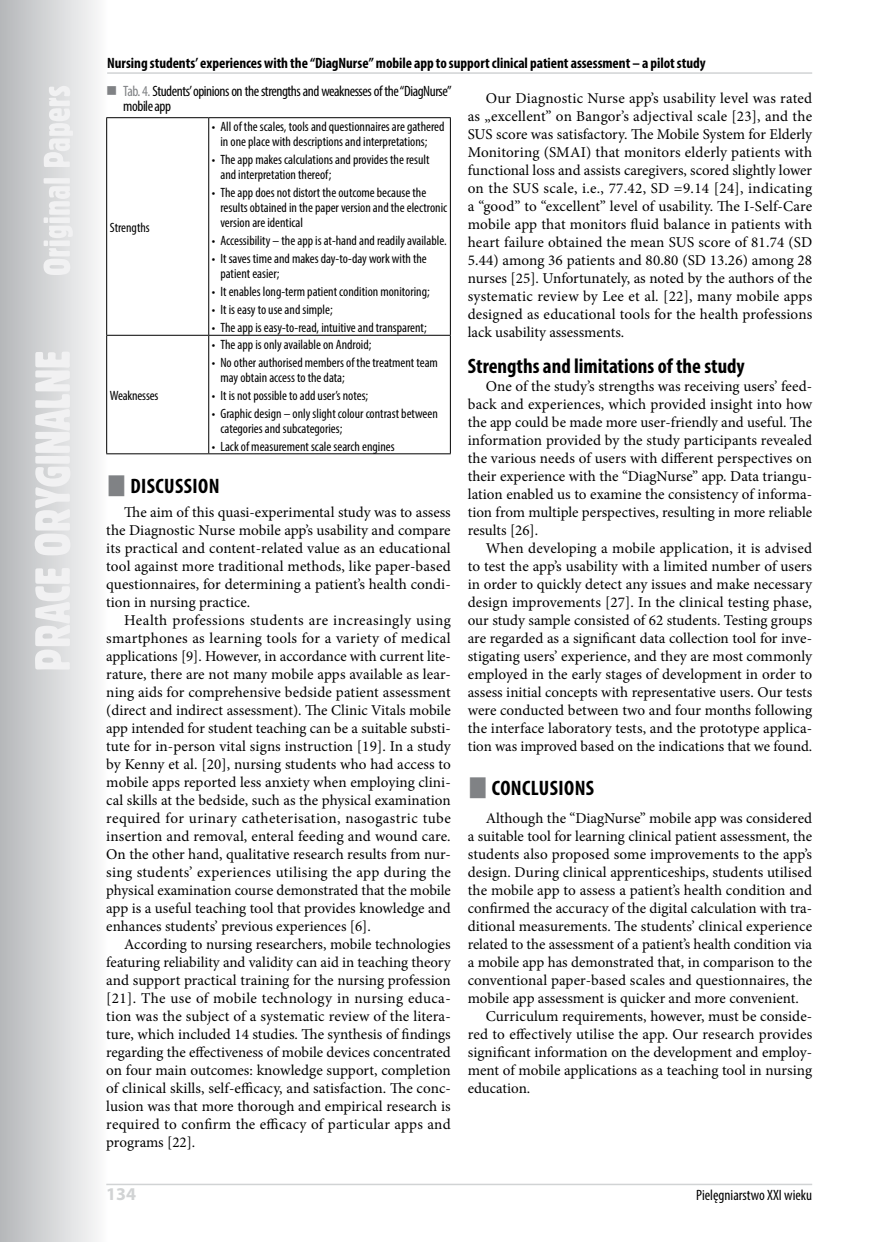
<style>
.page{position:relative;width:876px;height:1242px;background:#fff}
.page>*{position:absolute;margin:0;border:0;box-sizing:border-box;transform-origin:0 0}
.t1{font:700 condensed 21px "Myriad Pro";color:#000}
.t2{font:700 condensed 21px "Myriad Pro";letter-spacing:.02em;color:#000}
.t3{font:700 18px "Myriad Pro";color:#d1d3d4}
.t4{font:15px/18px "Minion Pro";color:#000;text-align:justify}
.t5{font:700 condensed 15px "Myriad Pro";letter-spacing:-.005em;color:#000}
.t6{font:condensed 15px/15px "Myriad Pro";letter-spacing:-.03em;color:#000}
.t7{font:condensed 15px "Myriad Pro";color:#000}
.t8{font:condensed 13.5px/15px "Myriad Pro";color:#000}
.s1{color:#808285}
</style>
<div class="page">
<svg style="left:0;top:0;width:108px;height:1242px;background:#d4d5d7"></svg>
<svg style="left:35px;top:86px;width:38px;height:583px"></svg>
<hr style="left:106px;top:1183px;width:706px;height:2px;background:#d1d3d4">
<hr style="left:107px;top:72px;width:705px;height:2px;background:#d1d3d4">
<hr style="left:106px;top:117px;width:103px;height:1px;background:#000">
<hr style="left:106px;top:118px;width:1px;height:217px;background:#000">
<hr style="left:209px;top:117px;width:242px;height:1px;background:#000">
<hr style="left:208px;top:118px;width:1px;height:217px;background:#000">
<hr style="left:450px;top:118px;width:1px;height:217px;background:#000">
<hr style="left:106px;top:335px;width:103px;height:1px;background:#000">
<hr style="left:106px;top:336px;width:1px;height:117px;background:#000">
<hr style="left:209px;top:335px;width:242px;height:1px;background:#000">
<hr style="left:208px;top:336px;width:1px;height:117px;background:#000">
<hr style="left:450px;top:336px;width:1px;height:117px;background:#000">
<hr style="left:106px;top:453px;width:103px;height:1px;background:#000">
<hr style="left:209px;top:453px;width:242px;height:1px;background:#000">
<p class="t5" style="left:107px;top:54px;width:600px">Nursing students’ experiences with the “DiagNurse” mobile app to support clinical patient assessment – a pilot study</p>
<p class="t6" style="left:123px;top:84px;width:330px"><span class="s1">Tab. 4.</span> Students’opinions on the strengths and weaknesses of the “DiagNurse” mobile app</p>
<p class="t8" style="left:110px;top:219px;width:41px">Strengths</p>
<p class="t8" style="left:110px;top:387px;width:50px">Weaknesses</p>
<p class="t8" style="left:220px;top:119px;width:226px;text-indent:-9px">• All of the scales, tools and questionnaires are gathered in one place with descriptions and interpretations;</p>
<p class="t8" style="left:220px;top:152px;width:211px;text-indent:-9px">• The app makes calculations and provides the result and interpretation thereof;</p>
<p class="t8" style="left:220px;top:185px;width:228px;text-indent:-9px">• The app does not distort the outcome because the results obtained in the paper version and the electronic version are identical</p>
<p class="t8" style="left:212px;top:233px;width:236px">• Accessibility – the app is at-hand and readily available.</p>
<p class="t8" style="left:220px;top:251px;width:208px;text-indent:-9px">• It saves time and makes day-to-day work with the patient easier;</p>
<p class="t8" style="left:212px;top:284px;width:219px">• It enables long-term patient condition monitoring;</p>
<p class="t8" style="left:212px;top:302px;width:122px">• It is easy to use and simple;</p>
<p class="t8" style="left:212px;top:320px;width:216px">• The app is easy-to-read, intuitive and transparent;</p>
<p class="t8" style="left:212px;top:336px;width:161px">• The app is only available on Android;</p>
<p class="t8" style="left:220px;top:354px;width:219px;text-indent:-9px">• No other authorised members of the treatment team may obtain access to the data;</p>
<p class="t8" style="left:212px;top:387px;width:158px">• It is not possible to add user’s notes;</p>
<p class="t8" style="left:220px;top:405px;width:219px;text-indent:-9px">• Graphic design – only slight colour contrast between categories and subcategories;</p>
<p class="t8" style="left:212px;top:438px;width:184px">• Lack of measurement scale search engines</p>
<h1 class="t2" style="left:131px;top:473px;width:91px">DISCUSSION</h1>
<p class="t4" style="left:106px;top:503px;width:346px;text-indent:18px">The aim of this quasi-experimental study was to assess the Diagnostic Nurse mobile app’s usability and compare its practical and content-related value as an educational tool against more traditional methods, like paper-based questionnaires, for determining a patient’s health condi&shy;tion in nursing practice.</p>
<p class="t4" style="left:106px;top:611px;width:346px;text-indent:18px">Health professions students are increasingly using smartphones as learning tools for a variety of medical applications [9]. However, in accordance with current lite&shy;rature, there are not many mobile apps available as lear&shy;ning aids for comprehensive bedside patient assessment (direct and indirect assessment). The Clinic Vitals mobile app intended for student teaching can be a suitable substi&shy;tute for in-person vital signs instruction [19]. In a study by Kenny et al. [20], nursing students who had access to mobile apps reported less anxiety when employing clini&shy;cal skills at the bedside, such as the physical examination required for urinary catheterisation, nasogastric tube insertion and removal, enteral feeding and wound care.<br>On the other hand, qualitative research results from nur&shy;sing students’ experiences utilising the app during the physical examination course demonstrated that the mobile app is a useful teaching tool that provides knowledge and enhances students’ previous experiences [6].</p>
<p class="t4" style="left:106px;top:935px;width:346px;text-indent:18px">According to nursing researchers, mobile technologies featuring reliability and validity can aid in teaching theory and support practical training for the nursing profession [21]. The use of mobile technology in nursing educa&shy;tion was the subject of a systematic review of the litera&shy;ture, which included 14 studies. The synthesis of findings regarding the effectiveness of mobile devices concentrated on four main outcomes: knowledge support, completion of clinical skills, self-efficacy, and satisfaction. The conc&shy;lusion was that more thorough and empirical research is required to confirm the efficacy of particular apps and programs [22].</p>
<p class="t4" style="left:468px;top:89px;width:346px;text-indent:18px">Our Diagnostic Nurse app’s usability level was rated as „excellent” on Bangor’s adjectival scale [23], and the SUS score was satisfactory. The Mobile System for Elderly Monitoring (SMAI) that monitors elderly patients with functional loss and assists caregivers, scored slightly lower on the SUS scale, i.e., 77.42, SD =9.14 [24], indicating a “good” to “excellent” level of usability. The I-Self-Care mobile app that monitors fluid balance in patients with heart failure obtained the mean SUS score of 81.74 (SD 5.44) among 36 patients and 80.80 (SD 13.26) among 28 nurses [25]. Unfortunately, as noted by the authors of the systematic review by Lee et al. [22], many mobile apps designed as educational tools for the health professions lack usability assessments.</p>
<h1 class="t1" style="left:468px;top:353px;width:279px">Strengths and limitations of the study</h1>
<p class="t4" style="left:468px;top:377px;width:346px;text-indent:18px">One of the study’s strengths was receiving users’ feed&shy;back and experiences, which provided insight into how the app could be made more user-friendly and useful. The information provided by the study participants revealed the various needs of users with different perspectives on their experience with the “DiagNurse” app. Data triangu&shy;lation enabled us to examine the consistency of informa&shy;tion from multiple perspectives, resulting in more reliable results [26].</p>
<p class="t4" style="left:468px;top:539px;width:346px;text-indent:18px">When developing a mobile application, it is advised to test the app’s usability with a limited number of users in order to quickly detect any issues and make necessary design improvements [27]. In the clinical testing phase, our study sample consisted of 62 students. Testing groups are regarded as a significant data collection tool for inve&shy;stigating users’ experience, and they are most commonly employed in the early stages of development in order to assess initial concepts with representative users. Our tests were conducted between two and four months following the interface laboratory tests, and the prototype applica&shy;tion was improved based on the indications that we found.</p>
<h1 class="t2" style="left:492px;top:774px;width:104px">CONCLUSIONS</h1>
<p class="t4" style="left:486px;top:809px;width:328px">Although the “DiagNurse” mobile app was considered</p>
<p class="t4" style="left:468px;top:827px;width:346px">a suitable tool for learning clinical patient assessment, the</p>
<p class="t4" style="left:468px;top:845px;width:346px">students also proposed some improvements to the app’s</p>
<p class="t4" style="left:468px;top:863px;width:346px">design. During clinical apprenticeships, students utilised</p>
<p class="t4" style="left:468px;top:881px;width:346px">the mobile app to assess a patient’s health condition and</p>
<p class="t4" style="left:468px;top:899px;width:346px">confirmed the accuracy of the digital calculation with tra-</p>
<p class="t4" style="left:468px;top:917px;width:346px">ditional measurements. The students’ clinical experience</p>
<p class="t4" style="left:468px;top:935px;width:346px">related to the assessment of a patient’s health condition via</p>
<p class="t4" style="left:468px;top:953px;width:346px">a mobile app has demonstrated that, in comparison to the</p>
<p class="t4" style="left:468px;top:971px;width:346px">conventional paper-based scales and questionnaires, the</p>
<p class="t4" style="left:468px;top:989px;width:333px">mobile app assessment is quicker and more convenient.</p>
<p class="t4" style="left:486px;top:1007px;width:328px">Curriculum requirements, however, must be conside-</p>
<p class="t4" style="left:468px;top:1025px;width:346px">red to effectively utilise the app. Our research provides</p>
<p class="t4" style="left:468px;top:1043px;width:346px">significant information on the development and employ-</p>
<p class="t4" style="left:468px;top:1061px;width:346px">ment of mobile applications as a teaching tool in nursing</p>
<p class="t4" style="left:468px;top:1079px;width:64px">education.</p>
<p class="t3" style="left:106px;top:1182px;width:31px">134</p>
<p class="t7" style="left:696px;top:1186px;width:118px">Pielęgniarstwo XXI wieku</p>
</div>
